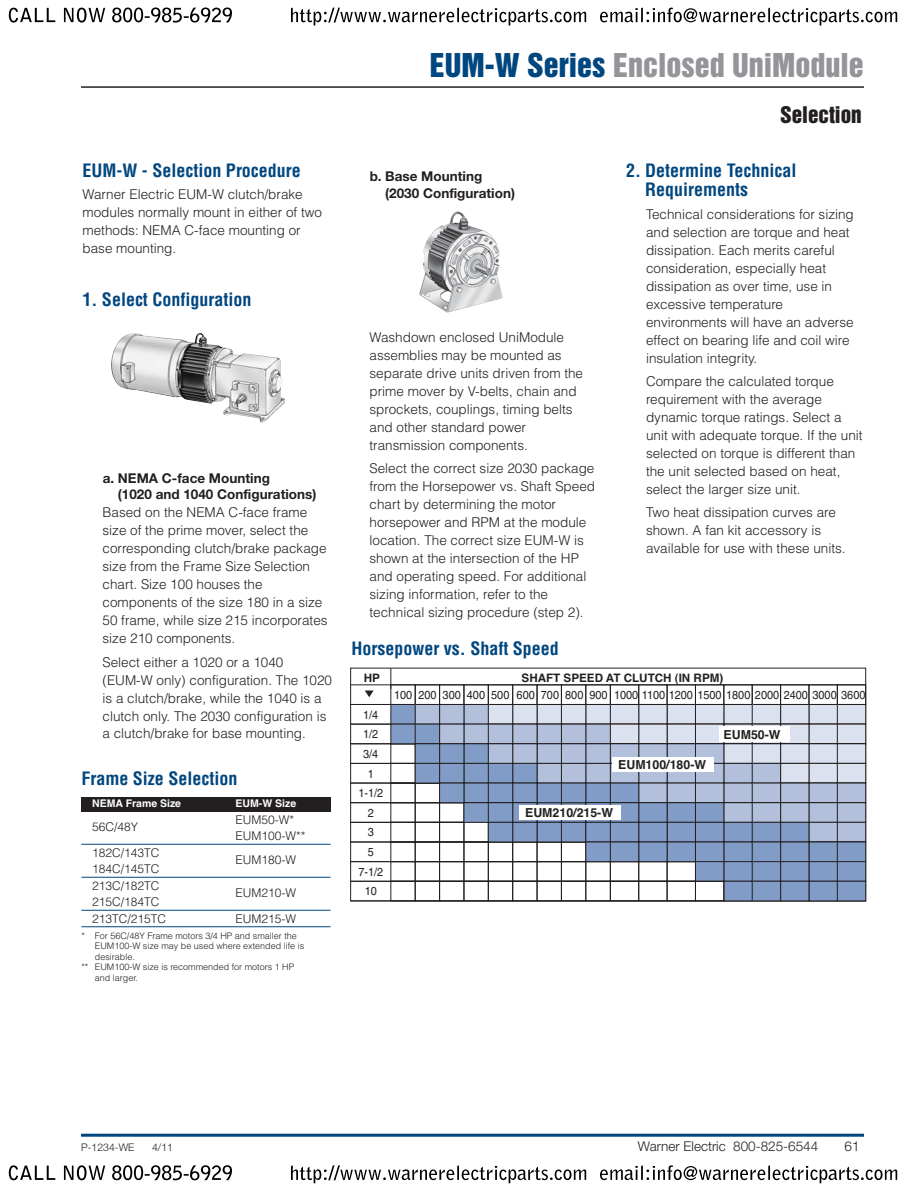
<style>
.page{position:relative;width:918px;height:1188px;background:#fff}
.page>*{position:absolute;margin:0;border:0;box-sizing:border-box;transform-origin:0 0}
.t1{font:30px "Helvetica Inserat LT Std";color:#939598}
.t2{font:21px "Helvetica Inserat LT Std";color:#231f20}
.t3{font:700 condensed 18px/19.5px "Helvetica LT Std";color:#00467f}
.t4{font:300 13.5px/18px "Helvetica LT Std";color:#231f20}
.t5{font:700 13.5px/16.5px "Helvetica Neue";color:#231f20}
.t6{font:300 13.5px "Helvetica Neue LT Std";color:#231f20}
.t7{font:700 12.3px "Helvetica";color:#231f20}
.t8{font:300 12px/16.5px "Helvetica LT Std";color:#231f20}
.t9{font:11.7px/19.6px "Helvetica";color:#231f20;text-align:center;scale:.94 1}
.t10{font:700 11.7px "Helvetica";color:#231f20}
.t11{font:700 10.5px "Helvetica";color:#fff}
.t12{font:300 10.5px "Helvetica Neue LT Std";color:#231f20}
.t13{font:300 9px "Helvetica LT Std";color:#231f20}
.s1{color:#00467f}
</style>
<div class="page">
<img style="left:8px;top:7px;width:890px;height:1177px">
<h1 class="t1" style="left:430px;top:53px;width:436px"><span class="s1">EUM-W Series</span> Enclosed UniModule</h1>
<h3 class="t3" style="left:82px;top:162px;width:220px">EUM-W - Selection Procedure</h3>
<p class="t4" style="left:82px;top:187px;width:241px">Warner Electric EUM-W clutch/brake modules normally mount in either of two methods: NEMA C-face mounting or base mounting.</p>
<h3 class="t3" style="left:82px;top:291px;width:171px">1. Select Configuration</h3>
<p class="t5" style="left:118px;top:471px;width:200px;text-indent:-15px">a. NEMA C-face Mounting<br>(1020 and 1040 Configurations)</p>
<p class="t4" style="left:103px;top:505px;width:227px">Based on the NEMA C-face frame size of the prime mover, select the corresponding clutch/brake package size from the Frame Size Selection chart. Size 100 houses the components of the size 180 in a size<br>50 frame, while size 215 incorporates size 210 components.</p>
<p class="t4" style="left:103px;top:654px;width:231px">Select either a 1020 or a 1040 (EUM-W only) configuration. The 1020 is a clutch/brake, while the 1040 is a clutch only. The 2030 configuration is a clutch/brake for base mounting.</p>
<h3 class="t3" style="left:81px;top:770px;width:158px">Frame Size Selection</h3>
<p class="t11" style="left:92px;top:800px;width:90px">NEMA Frame Size</p>
<p class="t11" style="left:236px;top:800px;width:62px">EUM-W Size</p>
<p class="t8" style="left:92px;top:819px;width:48px">56C/48Y</p>
<p class="t8" style="left:236px;top:813px;width:72px">EUM50-W*<br>EUM100-W**</p>
<p class="t8" style="left:92px;top:846px;width:69px">182C/143TC</p>
<p class="t8" style="left:236px;top:852px;width:62px">EUM180-W</p>
<p class="t8" style="left:92px;top:862px;width:69px">184C/145TC<br>213C/182TC</p>
<p class="t8" style="left:236px;top:885px;width:62px">EUM210-W</p>
<p class="t8" style="left:92px;top:895px;width:76px">215C/184TC<br>213TC/215TC</p>
<p class="t8" style="left:236px;top:912px;width:62px">EUM215-W</p>
<p class="t13" style="left:81px;top:932px;width:217px">* For 56C/48Y Frame motors 3/4 HP and smaller the</p>
<p class="t13" style="left:95px;top:943px;width:211px">EUM100-W size may be used where extended life is</p>
<p class="t13" style="left:95px;top:953px;width:42px">desirable.</p>
<p class="t13" style="left:81px;top:964px;width:214px">** EUM100-W size is recommended for motors 1 HP</p>
<p class="t13" style="left:95px;top:974px;width:45px">and larger.</p>
<p class="t5" style="left:385px;top:169px;width:131px;text-indent:-16px">b. Base Mounting (2030 Configuration)</p>
<p class="t4" style="left:370px;top:329px;width:215px">Washdown enclosed UniModule assemblies may be mounted as separate drive units driven from the prime mover by V-belts, chain and sprockets, couplings, timing belts and other standard power transmission components.</p>
<p class="t4" style="left:370px;top:461px;width:227px">Select the correct size 2030 package from the Horsepower vs. Shaft Speed chart by determining the motor horsepower and RPM at the module location. The correct size EUM-W is shown at the intersection of the HP and operating speed. For additional sizing information, refer to the technical sizing procedure (step 2).</p>
<h3 class="t3" style="left:351px;top:640px;width:209px">Horsepower vs. Shaft Speed</h3>
<h2 class="t2" style="left:780px;top:107px;width:83px">Selection</h2>
<h3 class="t3" style="left:645px;top:162px;width:153px;text-indent:-19px">2. Determine Technical<br>Requirements</h3>
<p class="t4" style="left:646px;top:206px;width:209px">Technical considerations for sizing and selection are torque and heat dissipation. Each merits careful consideration, especially heat dissipation as over time, use in excessive temperature environments will have an adverse effect on bearing life and coil wire insulation integrity.</p>
<p class="t4" style="left:646px;top:374px;width:218px">Compare the calculated torque requirement with the average dynamic torque ratings. Select a unit with adequate torque. If the unit selected on torque is different than the unit selected based on heat, select the larger size unit.</p>
<p class="t4" style="left:646px;top:505px;width:201px">Two heat dissipation curves are shown. A fan kit accessory is available for use with these units.</p>
<p class="t10" style="left:364px;top:673px;width:18px">HP</p>
<p class="t9" style="left:358px;top:706px;width:28px">1/4<br>1/2<br>3/4<br>1<br>1-1/2<br>2<br>3<br>5<br>7-1/2<br>10</p>
<p class="t10" style="left:522px;top:674px;width:203px">SHAFT SPEED AT CLUTCH (IN RPM)</p>
<p class="t9" style="left:394px;top:686px;width:503px">100 200 300 400 500 600 700 800 900 1000 1100 1200 1500 1800 2000 2400 3000 3600</p>
<p class="t7" style="left:618px;top:760px;width:89px">EUM100/180-W</p>
<p class="t7" style="left:525px;top:808px;width:89px">EUM210/215-W</p>
<p class="t7" style="left:724px;top:731px;width:59px">EUM50-W</p>
<p class="t12" style="left:81px;top:1144px;width:55px">P-1234-WE</p>
<p class="t12" style="left:152px;top:1144px;width:23px">4/11</p>
<p class="t6" style="left:638px;top:1142px;width:182px">Warner Electric 800-825-6544</p>
<p class="t6" style="left:845px;top:1142px;width:17px">61</p>
</div>
